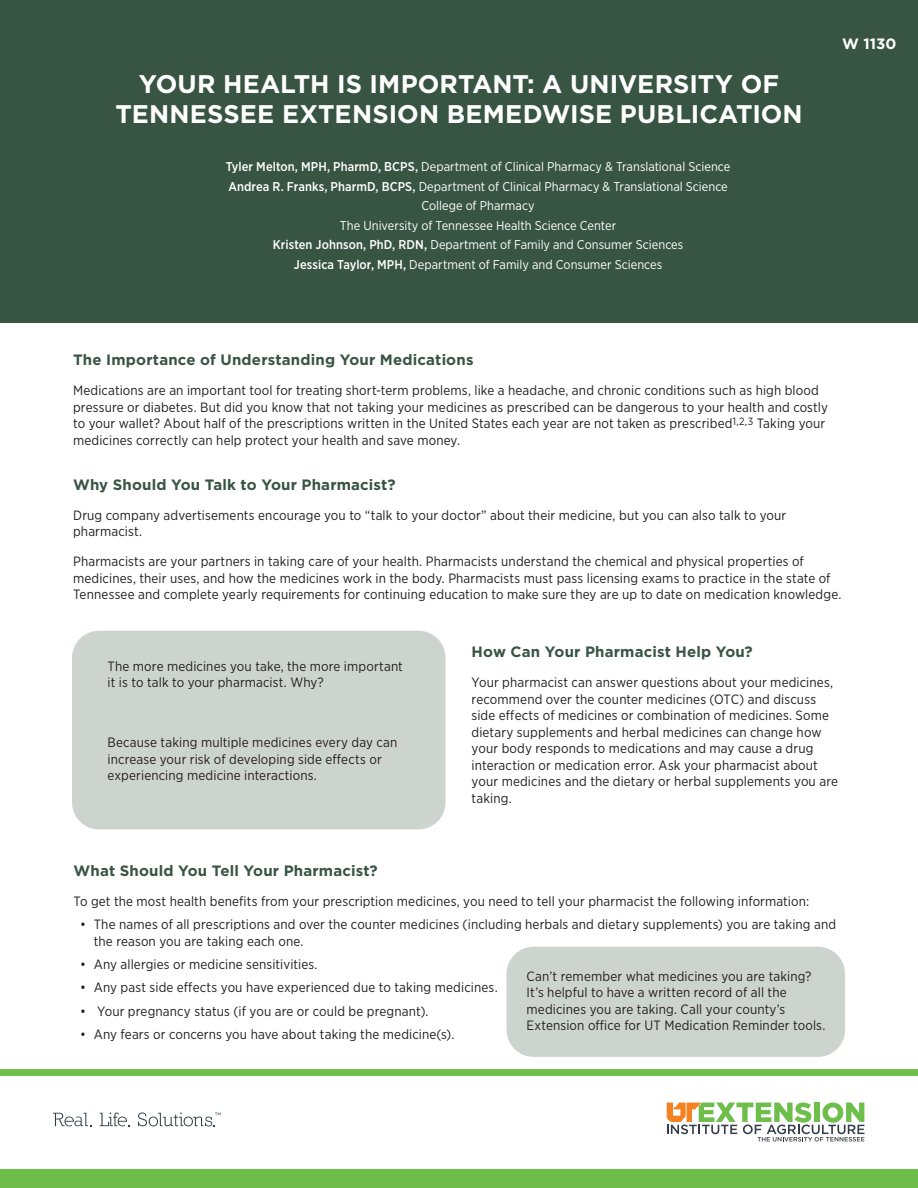
<style>
.page{position:relative;width:918px;height:1188px;background:#fff}
.page>*{position:absolute;margin:0;border:0;box-sizing:border-box;transform-origin:0 0}
.t1{font:700 25.5px/30px "Gotham";letter-spacing:.005em;color:#fff;text-align:center}
.t2{font:700 15px "Gotham";letter-spacing:.01em;color:#385443}
.PB_Number{font:700 15px "Gotham";color:#fff}
.Body_Text{font:13.5px/16.5px "Gotham Narrow";letter-spacing:.01em;color:#231f20}
.t3{font:12.75px "Gotham Narrow";color:#fff}
.s1{font-weight:500}
</style>
<div class="page">
<div style="left:0;top:1169px;width:918px;height:19px;background:#6dbe4b"></div>
<div style="left:0;top:1069px;width:918px;height:6px;background:#6dbe4b"></div>
<svg style="left:53px;top:1113px;width:38px;height:13px"></svg>
<svg style="left:100px;top:1113px;width:30px;height:13px"></svg>
<svg style="left:667px;top:1103px;width:197px;height:39px"></svg>
<svg style="left:138px;top:1113px;width:83px;height:13px"></svg>
<div style="left:0;top:0;width:918px;height:322px;background:#385443"></div>
<div style="left:72px;top:631px;width:373px;height:198px;background:#cdd4d0;border-radius:27px"></div>
<div style="left:507px;top:947px;width:338px;height:110px;background:#cdd4d0;border-radius:27px"></div>
<p class="t1" style="left:115px;top:69px;width:689px">YOUR HEALTH IS IMPORTANT: A UNIVERSITY OF<br>TENNESSEE EXTENSION BEMEDWISE PUBLICATION</p>
<p class="t3" style="left:226px;top:159px;width:506px"><span class="s1">Tyler Melton, MPH, PharmD, BCPS,</span> Department of Clinical Pharmacy &amp; Translational Science</p>
<p class="t3" style="left:228px;top:178px;width:501px"><span class="s1">Andrea R. Franks, PharmD, BCPS,</span> Department of Clinical Pharmacy &amp; Translational Science</p>
<p class="t3" style="left:421px;top:198px;width:115px">College of Pharmacy</p>
<p class="t3" style="left:340px;top:217px;width:278px">The University of Tennessee Health Science Center</p>
<p class="t3" style="left:273px;top:237px;width:412px"><span class="s1">Kristen Johnson, PhD, RDN,</span> Department of Family and Consumer Sciences</p>
<p class="t3" style="left:294px;top:256px;width:370px"><span class="s1">Jessica Taylor, MPH,</span> Department of Family and Consumer Sciences</p>
<p class="PB_Number" style="left:842px;top:35px;width:56px">W 1130</p>
<h1 class="t2" style="left:73px;top:351px;width:402px">The Importance of Understanding Your Medications</h1>
<p class="Body_Text" style="left:73px;top:382px;width:756px">Medications are an important tool for treating short-term problems, like a headache, and chronic conditions such as high blood pressure or diabetes. But did you know that not taking your medicines as prescribed can be dangerous to your health and costly to your wallet? About half of the prescriptions written in the United States each year are not taken as prescribed<sup>1,2,3</sup> Taking your medicines correctly can help protect your health and save money.</p>
<h1 class="t2" style="left:73px;top:476px;width:324px">Why Should You Talk to Your Pharmacist?</h1>
<p class="Body_Text" style="left:73px;top:506px;width:715px">Drug company advertisements encourage you to “talk to your doctor” about their medicine, but you can also talk to your pharmacist.</p>
<p class="Body_Text" style="left:73px;top:553px;width:770px">Pharmacists are your partners in taking care of your health. Pharmacists understand the chemical and physical properties of medicines, their uses, and how the medicines work in the body. Pharmacists must pass licensing exams to practice in the state of<br>Tennessee and complete yearly requirements for continuing education to make sure they are up to date on medication knowledge.</p>
<p class="Body_Text" style="left:108px;top:657px;width:297px">The more medicines you take, the more important it is to talk to your pharmacist. Why?</p>
<p class="Body_Text" style="left:108px;top:734px;width:291px">Because taking multiple medicines every day can increase your risk of developing side effects or experiencing medicine interactions.</p>
<h1 class="t2" style="left:472px;top:643px;width:283px">How Can Your Pharmacist Help You?</h1>
<p class="Body_Text" style="left:472px;top:674px;width:368px">Your pharmacist can answer questions about your medicines, recommend over the counter medicines (OTC) and discuss side effects of medicines or combination of medicines. Some dietary supplements and herbal medicines can change how your body responds to medications and may cause a drug interaction or medication error. Ask your pharmacist about your medicines and the dietary or herbal supplements you are taking.</p>
<h1 class="t2" style="left:74px;top:862px;width:306px">What Should You Tell Your Pharmacist?</h1>
<p class="Body_Text" style="left:74px;top:893px;width:737px">To get the most health benefits from your prescription medicines, you need to tell your pharmacist the following information:</p>
<p class="Body_Text" style="left:94px;top:916px;width:744px;text-indent:-14px">• The names of all prescriptions and over the counter medicines (including herbals and dietary supplements) you are taking and the reason you are taking each one.</p>
<p class="Body_Text" style="left:80px;top:956px;width:239px">• Any allergies or medicine sensitivities.</p>
<p class="Body_Text" style="left:80px;top:979px;width:419px">• Any past side effects you have experienced due to taking medicines.</p>
<p class="Body_Text" style="left:80px;top:1002px;width:350px">• Your pregnancy status (if you are or could be pregnant).</p>
<p class="Body_Text" style="left:80px;top:1026px;width:376px">• Any fears or concerns you have about taking the medicine(s).</p>
<p class="Body_Text" style="left:527px;top:967px;width:300px">Can’t remember what medicines you are taking?<br>It’s helpful to have a written record of all the medicines you are taking. Call your county’s Extension office for UT Medication Reminder tools.</p>
</div>
